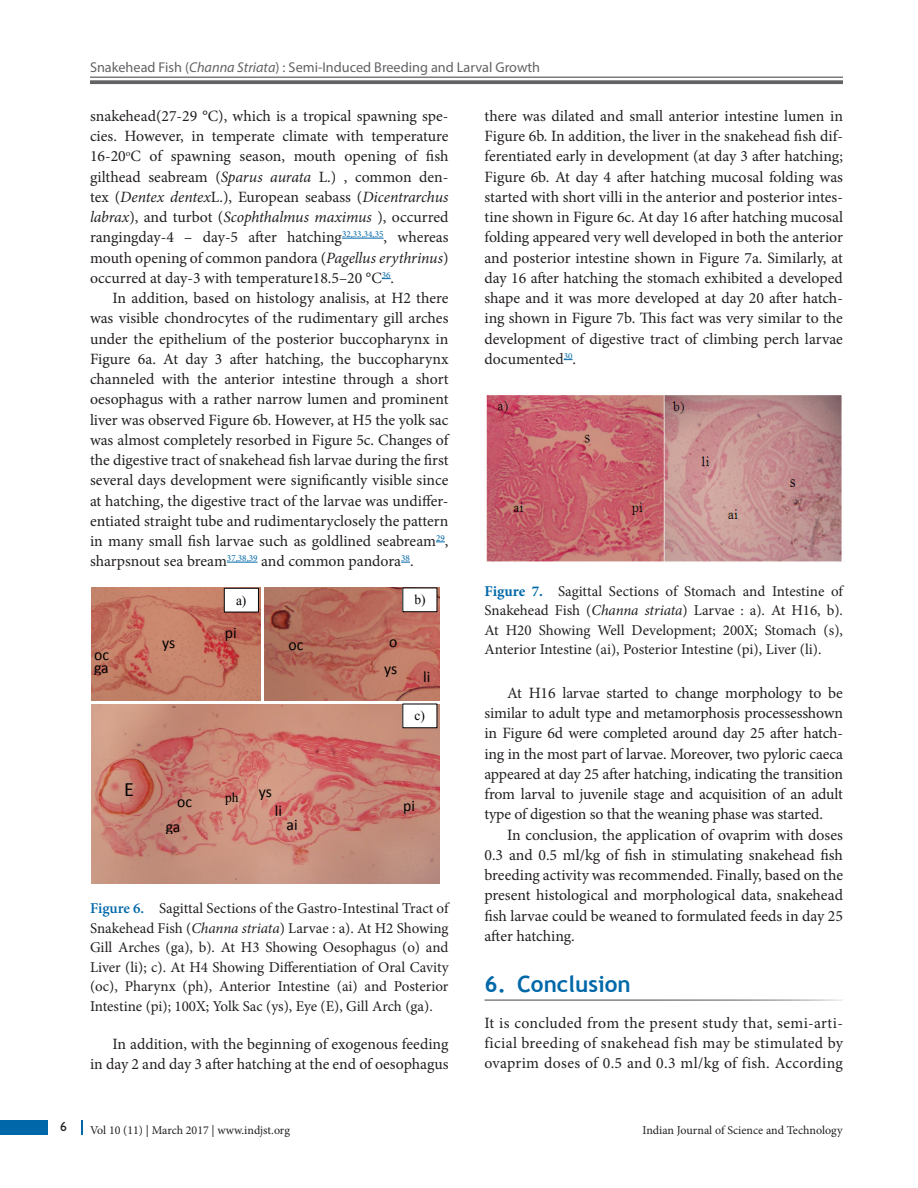
<style>
.page{position:relative;width:918px;height:1188px;background:#fff}
.page>*{position:absolute;margin:0;border:0;box-sizing:border-box;transform-origin:0 0}
.t1{font:700 22.5px "Trebuchet MS";color:#0068a9}
.t2{font:20.4px "Calibri";color:#000}
.t3{font:15.9px/24.5px "Calibri";letter-spacing:-.005em;color:#000}
.Text_Ind{font:15.75px/20.2px "Minion Pro";letter-spacing:-.005em;color:#231f20;text-align:justify}
.Text{font:15.75px/20.2px "Minion Pro";letter-spacing:.02em;color:#231f20;text-align:justify}
.Fig_cap{font:15px/19.5px "Minion Pro";letter-spacing:-.005em;color:#231f20;text-align:justify}
.t4{font:14.25px "Myriad Pro";color:#636366}
.t5{font:13.65px "Times New Roman";color:#000}
.t6{font:13.5px "Gill Sans";color:#231f20}
.t7{font:12px "Minion Pro";letter-spacing:-.005em;color:#231f20}
.s1{font-style:italic}
.s2{font-weight:600;color:#0068a9}
.s3{font-weight:700;color:#0068a9}
</style>
<div class="page">
<div style="left:0;top:1120px;width:47px;height:15px;background:#0068a9"></div>
<svg style="left:81px;top:1120px;width:1px;height:15px"></svg>
<hr style="left:90px;top:77px;width:753px;height:1px;background:#636366">
<svg style="left:90px;top:80px;width:753px;height:4px;background:#6f6f72"></svg>
<hr style="left:342px;top:238px;width:42px;height:1px;background:#0068a9">
<hr style="left:227px;top:562px;width:31px;height:1px;background:#0068a9">
<img style="left:91px;top:704px;width:349px;height:180px">
<img style="left:116px;top:777px;width:19px;height:21px">
<img style="left:169px;top:792px;width:45px;height:22px">
<img style="left:158px;top:817px;width:37px;height:17px">
<img style="left:251px;top:782px;width:37px;height:25px">
<img style="left:267px;top:801px;width:37px;height:17px">
<img style="left:279px;top:815px;width:37px;height:17px">
<img style="left:395px;top:796px;width:38px;height:36px">
<img style="left:217px;top:790px;width:34px;height:21px">
<img style="left:91px;top:588px;width:170px;height:112px">
<img style="left:264px;top:588px;width:176px;height:112px">
<div style="left:403px;top:704px;width:34px;height:24px;background:#fff"></div>
<img style="left:403px;top:708px;width:34px;height:16px">
<div style="left:224px;top:588px;width:34px;height:24px;background:#fff"></div>
<div style="left:224px;top:588px;width:35px;height:24px;border:1px solid #000"></div>
<img style="left:224px;top:592px;width:35px;height:16px">
<div style="left:403px;top:588px;width:34px;height:24px;background:#fff"></div>
<div style="left:402px;top:588px;width:35px;height:24px;border:1px solid #000"></div>
<img style="left:403px;top:592px;width:34px;height:16px">
<img style="left:376px;top:660px;width:45px;height:21px">
<img style="left:154px;top:633px;width:45px;height:22px">
<img style="left:217px;top:623px;width:37px;height:36px">
<img style="left:91px;top:667px;width:32px;height:7px">
<img style="left:91px;top:645px;width:39px;height:22px">
<img style="left:280px;top:635px;width:45px;height:22px">
<img style="left:415px;top:667px;width:25px;height:16px">
<img style="left:381px;top:632px;width:37px;height:17px">
<img style="left:486px;top:395px;width:356px;height:167px">
<p class="t4" style="left:90px;top:59px;width:452px">Snakehead Fish (<span class="s1">Channa Striata</span>) : Semi-Induced Breeding and Larval Growth</p>
<p class="Text_Ind" style="left:90px;top:106px;width:360px">snakehead(27-29 °C), which is a tropical spawning spe&shy;cies. However, in temperate climate with temperature 16-20<sup>o</sup>C of spawning season, mouth opening of fish gilthead seabream (<span class="s1">Sparus aurata</span> L.) , common den&shy;tex (<span class="s1">Dentex dentex</span>L.), European seabass (<span class="s1">Dicentrarchus labrax</span>), and turbot (<span class="s1">Scophthalmus maximus</span> ), occurred rangingday-4 – day-5 after hatching<sup>32,33,34,35</sup>, whereas mouth opening of common pandora (<span class="s1">Pagellus erythrinus</span>) occurred at day-3 with temperature18.5–20 °C<sup>36</sup>.</p>
<p class="Text_Ind" style="left:90px;top:288px;width:360px;text-indent:22px">In addition, based on histology analisis, at H2 there was visible chondrocytes of the rudimentary gill arches under the epithelium of the posterior buccopharynx in Figure 6a. At day 3 after hatching, the buccopharynx channeled with the anterior intestine through a short oesophagus with a rather narrow lumen and prominent liver was observed Figure 6b. However, at H5 the yolk sac was almost completely resorbed in Figure 5c. Changes of the digestive tract of snakehead fish larvae during the first several days development were significantly visible since at hatching, the digestive tract of the larvae was undiffer&shy;entiated straight tube and rudimentaryclosely the pattern in many small fish larvae such as goldlined seabream<sup>29</sup>, sharpsnout sea bream<sup>37,38,39</sup> and common pandora<sup>38</sup>.</p>
<p class="Text_Ind" style="left:484px;top:106px;width:360px">there was dilated and small anterior intestine lumen in Figure 6b. In addition, the liver in the snakehead fish dif&shy;ferentiated early in development (at day 3 after hatching; Figure 6b. At day 4 after hatching mucosal folding was started with short villi in the anterior and posterior intes&shy;tine shown in Figure 6c. At day 16 after hatching mucosal folding appeared very well developed in both the anterior and posterior intestine shown in Figure 7a. Similarly, at day 16 after hatching the stomach exhibited a developed shape and it was more developed at day 20 after hatch&shy;ing shown in Figure 7b. This fact was very similar to the development of digestive tract of climbing perch larvae documented<sup>30</sup>.</p>
<p class="t3" style="left:94px;top:642px;width:16px">oc</p>
<p class="t3" style="left:94px;top:655px;width:16px">ga</p>
<p class="t3" style="left:162px;top:631px;width:15px">ys</p>
<p class="t2" style="left:124px;top:776px;width:11px">E</p>
<p class="t3" style="left:166px;top:790px;width:28px;text-indent:11px">oc ga</p>
<p class="t5" style="left:236px;top:591px;width:12px">a)</p>
<p class="t5" style="left:414px;top:591px;width:13px">b)</p>
<p class="t3" style="left:225px;top:620px;width:13px">pi</p>
<p class="t3" style="left:288px;top:632px;width:16px">oc</p>
<p class="t5" style="left:225px;top:789px;width:15px">ph</p>
<p class="t3" style="left:259px;top:780px;width:15px">ys</p>
<p class="t3" style="left:275px;top:799px;width:9px">li</p>
<p class="t3" style="left:287px;top:813px;width:13px">ai</p>
<p class="t3" style="left:389px;top:630px;width:10px">o</p>
<p class="t3" style="left:384px;top:657px;width:15px">ys</p>
<p class="t3" style="left:423px;top:664px;width:9px">li</p>
<p class="t5" style="left:415px;top:706px;width:12px">c)</p>
<p class="t3" style="left:403px;top:793px;width:13px">pi</p>
<p class="Fig_cap" style="left:90px;top:899px;width:360px"><span class="s2">Figure 6.</span> Sagittal Sections of the Gastro-Intestinal Tract of Snakehead Fish (<span class="s1">Channa striata</span>) Larvae : a). At H2 Showing Gill Arches (ga), b). At H3 Showing Oesophagus (o) and Liver (li); c). At H4 Showing Differentiation of Oral Cavity (oc), Pharynx (ph), Anterior Intestine (ai) and Posterior Intestine (pi); 100X; Yolk Sac (ys), Eye (E), Gill Arch (ga).</p>
<p class="Text_Ind" style="left:90px;top:1034px;width:360px;text-align:right">In addition, with the beginning of exogenous feeding<br>in day 2 and day 3 after hatching at the end of oesophagus</p>
<p class="Fig_cap" style="left:484px;top:581px;width:360px"><span class="s3">Figure 7.</span> Sagittal Sections of Stomach and Intestine of Snakehead Fish (<span class="s1">Channa striata</span>) Larvae : a). At H16, b).<br>At H20 Showing Well Development; 200X; Stomach (s), Anterior Intestine (ai), Posterior Intestine (pi), Liver (li).</p>
<p class="Text_Ind" style="left:484px;top:683px;width:360px;text-indent:22px">At H16 larvae started to change morphology to be similar to adult type and metamorphosis processesshown in Figure 6d were completed around day 25 after hatch&shy;ing in the most part of larvae. Moreover, two pyloric caeca appeared at day 25 after hatching, indicating the transition from larval to juvenile stage and acquisition of an adult type of digestion so that the weaning phase was started.</p>
<p class="Text_Ind" style="left:484px;top:825px;width:360px;text-indent:22px">In conclusion, the application of ovaprim with doses 0.3 and 0.5 ml/kg of fish in stimulating snakehead fish breeding activity was recommended. Finally, based on the present histological and morphological data, snakehead fish larvae could be weaned to formulated feeds in day 25 after hatching.</p>
<p class="t1" style="left:484px;top:970px;width:148px">6. Conclusion</p>
<p class="Text" style="left:484px;top:1013px;width:360px">It is concluded from the present study that, semi-arti&shy;ficial breeding of snakehead fish may be stimulated by ovaprim doses of 0.5 and 0.3 ml/kg of fish. According</p>
<p class="t6" style="left:60px;top:1119px;width:8px">6</p>
<p class="t7" style="left:90px;top:1123px;width:201px">Vol 10 (11) | March 2017 | www.indjst.org</p>
<p class="t7" style="left:642px;top:1123px;width:202px">Indian Journal of Science and Technology</p>
</div>
